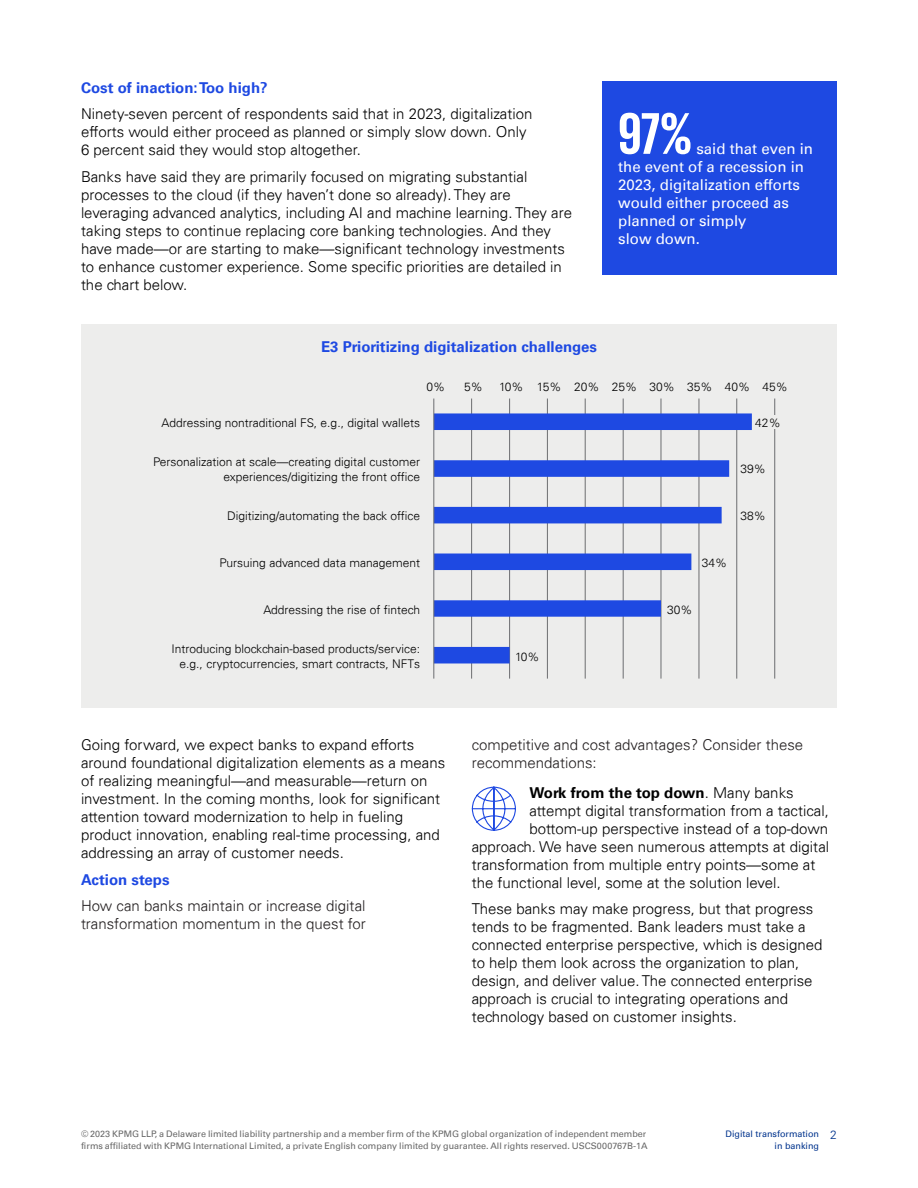
<style>
.page{position:relative;width:918px;height:1188px;background:#fff}
.page>*{position:absolute;margin:0;border:0;box-sizing:border-box;transform-origin:0 0}
.Body_copy{font:700 60px "KPMG";color:#fff}
.Body_copy-2{font:300 15px/18px "Univers 45";color:#000}
.Body_copy-3{font:300 15px/18px "Univers 45";color:#231f20}
.Body_copy-4{font:15px/18px "Univers 55 Roman";color:#fff}
.Subhead_10pt{font:700 15px "Univers 65";color:#1e49e2}
.Body_copy-5{font:700 15px "Univers 65";color:#000}
.Body_copy-6{font:300 12px/14.4px "Univers 45";color:#000;text-align:right}
.Body_copy-7{font:300 12px "Univers 45";color:#00338d}
.Legal_6pt{font:9px/12px "Univers 55 Roman";color:#666}
.Body_copy-8{font:9px/12px "Univers 55 Roman";color:#00338d;text-align:right}
.s1{font-family:"Univers 45";font-weight:300}
</style>
<div class="page">
<div style="left:81px;top:324px;width:756px;height:384px;background:#ededec"></div>
<div style="left:602px;top:82px;width:234px;height:193px;background:#1e49e2"></div>
<hr style="left:471px;top:399px;width:1px;height:280px;background:#6c6d70">
<hr style="left:509px;top:399px;width:1px;height:280px;background:#6c6d70">
<hr style="left:547px;top:399px;width:1px;height:280px;background:#6c6d70">
<hr style="left:585px;top:399px;width:1px;height:280px;background:#6c6d70">
<hr style="left:623px;top:399px;width:1px;height:280px;background:#6c6d70">
<hr style="left:661px;top:399px;width:1px;height:280px;background:#6c6d70">
<hr style="left:699px;top:399px;width:1px;height:280px;background:#6c6d70">
<hr style="left:736px;top:399px;width:1px;height:280px;background:#6c6d70">
<hr style="left:774px;top:399px;width:1px;height:280px;background:#6c6d70">
<svg style="left:434px;top:413px;width:318px;height:250px"></svg>
<hr style="left:433px;top:399px;width:1px;height:280px;background:#6c6d70">
<div style="left:515px;top:652px;width:31px;height:9px;background:#ededec"></div>
<div style="left:667px;top:605px;width:31px;height:9px;background:#ededec"></div>
<div style="left:702px;top:558px;width:31px;height:9px;background:#ededec"></div>
<div style="left:741px;top:511px;width:30px;height:9px;background:#ededec"></div>
<div style="left:741px;top:464px;width:30px;height:9px;background:#ededec"></div>
<div style="left:755px;top:415px;width:31px;height:14px;background:#ededec"></div>
<svg style="left:471px;top:786px;width:45px;height:45px"></svg>
<p class="Subhead_10pt" style="left:81px;top:79px;width:188px">Cost of inaction: Too high?</p>
<p class="Body_copy-2" style="left:81px;top:105px;width:453px">Ninety-seven percent of respondents said that in 2023, digitalization efforts would either proceed as planned or simply slow down. Only<br>6 percent said they would stop altogether.</p>
<p class="Body_copy-2" style="left:81px;top:167px;width:493px">Banks have said they are primarily focused on migrating substantial processes to the cloud (if they haven’t done so already). They are leveraging advanced analytics, including AI and machine learning. They are taking steps to continue replacing core banking technologies. And they have made—or are starting to make—significant technology investments to enhance customer experience. Some specific priorities are detailed in the chart below.</p>
<p class="Subhead_10pt" style="left:321px;top:338px;width:277px">E3 Prioritizing digitalization challenges</p>
<p class="Body_copy" style="left:618px;top:103px;width:75px">97%</p>
<p class="Body_copy-4" style="left:618px;top:140px;width:196px;text-indent:78px">said that even in the event of a recession in<br>2023, digitalization efforts would either proceed as planned or simply<br>slow down.</p>
<p class="Body_copy-6" style="left:427px;top:379px;width:20px">0%</p>
<p class="Body_copy-6" style="left:464px;top:379px;width:20px">5%</p>
<p class="Body_copy-6" style="left:499px;top:379px;width:26px">10%</p>
<p class="Body_copy-6" style="left:537px;top:379px;width:26px">15%</p>
<p class="Body_copy-6" style="left:574px;top:379px;width:27px">20%</p>
<p class="Body_copy-6" style="left:612px;top:379px;width:27px">25%</p>
<p class="Body_copy-6" style="left:650px;top:379px;width:27px">30%</p>
<p class="Body_copy-6" style="left:687px;top:379px;width:27px">35%</p>
<p class="Body_copy-6" style="left:725px;top:379px;width:27px">40%</p>
<p class="Body_copy-6" style="left:763px;top:379px;width:27px">45%</p>
<p class="Body_copy-6" style="left:162px;top:415px;width:260px">Addressing nontraditional FS, e.g., digital wallets</p>
<p class="Body_copy-6" style="left:153px;top:455px;width:268px">Personalization at scale—creating digital customer experiences/digitizing the front office</p>
<p class="Body_copy-6" style="left:227px;top:509px;width:194px">Digitizing/automating the back office</p>
<p class="Body_copy-6" style="left:220px;top:556px;width:202px">Pursuing advanced data management</p>
<p class="Body_copy-6" style="left:264px;top:602px;width:158px">Addressing the rise of fintech</p>
<p class="Body_copy-6" style="left:171px;top:642px;width:250px">Introducing blockchain-based products/service: e.g., cryptocurrencies, smart contracts, NFTs</p>
<p class="Body_copy-6" style="left:515px;top:649px;width:26px">10%</p>
<p class="Body_copy-6" style="left:755px;top:415px;width:27px">42%</p>
<p class="Body_copy-6" style="left:741px;top:462px;width:27px">39%</p>
<p class="Body_copy-6" style="left:741px;top:509px;width:27px">38%</p>
<p class="Body_copy-6" style="left:702px;top:556px;width:27px">34%</p>
<p class="Body_copy-6" style="left:667px;top:603px;width:27px">30%</p>
<p class="Body_copy-2" style="left:81px;top:736px;width:366px">Going forward, we expect banks to expand efforts around foundational digitalization elements as a means of realizing meaningful—and measurable—return on investment. In the coming months, look for significant attention toward modernization to help in fueling product innovation, enabling real-time processing, and addressing an array of customer needs.</p>
<p class="Subhead_10pt" style="left:81px;top:871px;width:90px">Action steps</p>
<p class="Body_copy-3" style="left:81px;top:897px;width:286px">How can banks maintain or increase digital transformation momentum in the quest for</p>
<p class="Body_copy-3" style="left:472px;top:736px;width:333px">competitive and cost advantages? Consider these recommendations:</p>
<p class="Body_copy-5" style="left:529px;top:784px;width:266px">Work from the top down<span class="s1">. Many banks</span></p>
<p class="Body_copy-2" style="left:529px;top:802px;width:301px">attempt digital transformation from a tactical,</p>
<p class="Body_copy-2" style="left:529px;top:820px;width:300px">bottom-up perspective instead of a top-down</p>
<p class="Body_copy-2" style="left:472px;top:838px;width:359px">approach. We have seen numerous attempts at digital</p>
<p class="Body_copy-2" style="left:472px;top:856px;width:345px">transformation from multiple entry points—some at</p>
<p class="Body_copy-2" style="left:472px;top:874px;width:310px">the functional level, some at the solution level.</p>
<p class="Body_copy-2" style="left:472px;top:900px;width:352px">These banks may make progress, but that progress tends to be fragmented. Bank leaders must take a connected enterprise perspective, which is designed to help them look across the organization to plan, design, and deliver value. The connected enterprise approach is crucial to integrating operations and technology based on customer insights.</p>
<p class="Legal_6pt" style="left:81px;top:1128px;width:568px">© 2023 KPMG LLP, a Delaware limited liability partnership and a member firm of the KPMG global organization of independent member firms affiliated with KPMG International Limited, a private English company limited by guarantee. All rights reserved. USCS000767B-1A</p>
<p class="Body_copy-8" style="left:726px;top:1128px;width:95px">Digital transformation in banking</p>
<p class="Body_copy-7" style="left:830px;top:1127px;width:8px">2</p>
</div>
